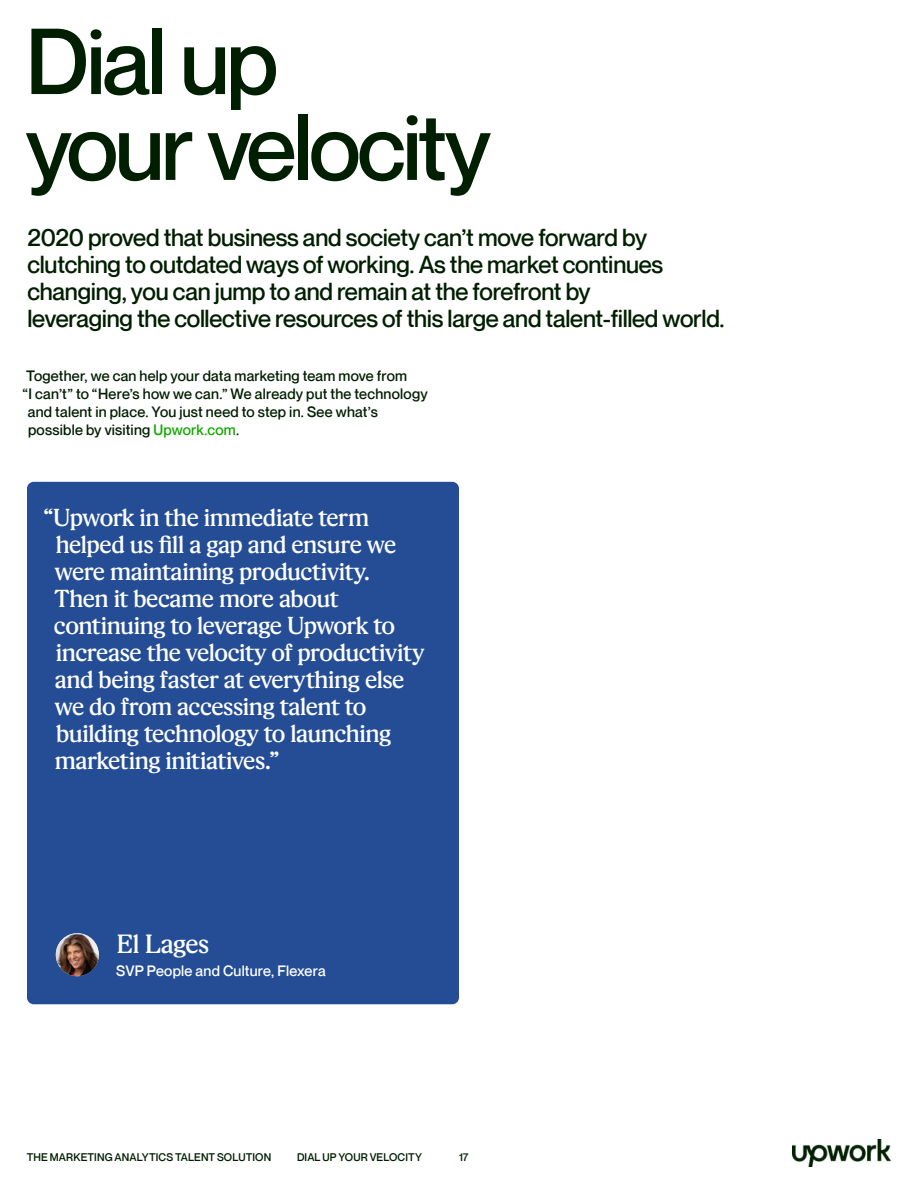
<style>
.page{position:relative;width:918px;height:1188px;background:#fff}
.page>*{position:absolute;margin:0;border:0;box-sizing:border-box;transform-origin:0 0}
.t1{font:500 91.35px/85.8px "Neue Montreal";letter-spacing:-.035em;color:#001e00}
.t2{font:25.8px "Upwork Rza";letter-spacing:-.045em;color:#fff}
.t3{font:24px/27px "Upwork Rza";letter-spacing:-.045em;color:#fff}
.t4{font:500 24px/27px "Neue Montreal";letter-spacing:-.01em;color:#001e00}
.t5{font:500 14.7px "Neue Montreal";letter-spacing:.015em;color:#001e00}
.t6{font:500 14.7px "Neue Montreal";letter-spacing:.015em;color:#fff}
.t7{font:500 10.8px "Neue Montreal";letter-spacing:.01em;color:#001e00}
.s1{color:#13a800}
</style>
<div class="page">
<img style="left:792px;top:1139px;width:99px;height:28px">
<div style="left:27px;top:482px;width:432px;height:522px;background:#244d96;border-radius:7px"></div>
<img style="left:56px;top:933px;width:43px;height:43px;border-radius:22px">
<h1 class="t1" style="left:26px;top:19px;width:467px">Dial up<br>your velocity</h1>
<p class="t4" style="left:27px;top:224px;width:699px">2020 proved that business and society can’t move forward by clutching to outdated ways of working. As the market continues changing, you can jump to and remain at the forefront by<br>leveraging the collective resources of this large and talent-filled world.</p>
<p class="t5" style="left:26px;top:366px;width:383px">Together, we can help your data marketing team move from</p>
<p class="t5" style="left:23px;top:384px;width:407px">“I can’t” to “Here’s how we can.” We already put the technology</p>
<p class="t5" style="left:28px;top:402px;width:351px">and talent in place. You just need to step in. See what’s</p>
<p class="t5" style="left:28px;top:420px;width:213px">possible by visiting <span class="s1">Upwork.com</span>.</p>
<p class="t3" style="left:54px;top:503px;width:373px;text-indent:-11px">“Upwork in the immediate term helped us fill a gap and ensure we were maintaining productivity.<br>Then it became more about continuing to leverage Upwork to increase the velocity of productivity and being faster at everything else we do from accessing talent to building technology to launching marketing initiatives.”</p>
<p class="t2" style="left:116px;top:926px;width:95px">El Lages</p>
<p class="t6" style="left:116px;top:961px;width:211px">SVP People and Culture, Flexera</p>
<p class="t7" style="left:27px;top:1151px;width:246px">THE MARKETING ANALYTICS TALENT SOLUTION</p>
<p class="t7" style="left:297px;top:1151px;width:126px">DIAL UP YOUR VELOCITY</p>
<p class="t7" style="left:459px;top:1151px;width:11px">17</p>
</div>
